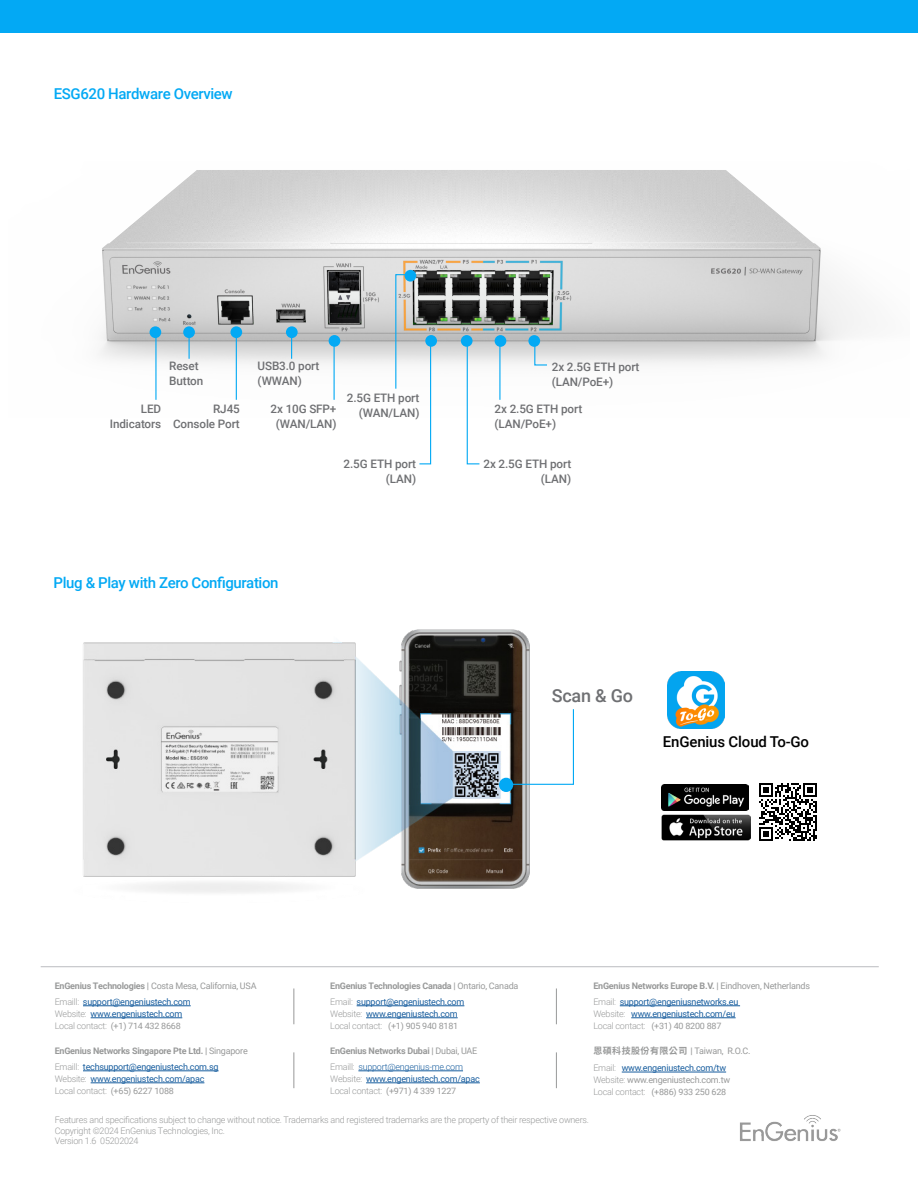
<style>
.page{position:relative;width:918px;height:1188px;background:#fff}
.page>*{position:absolute;margin:0;border:0;box-sizing:border-box;transform-origin:0 0}
.t1{font:500 18px "Roboto";letter-spacing:-.01em;color:#6f7073}
.t2{font:500 15px "Roboto";letter-spacing:-.025em;color:#03a9f4}
.t3{font:500 15px "Roboto";letter-spacing:-.01em;color:#000}
.t4{font:500 11.7px/15px "Roboto";letter-spacing:-.01em;color:#6f7073;text-align:right}
.Footer_Contact_Info{font:9px/12px "Roboto";letter-spacing:-.025em;color:#175d9e}
.Footnote{font:9px/12px "Roboto";letter-spacing:-.025em;color:#175d9e}
.Footnote-2{font:300 9px/10.8px "Roboto";letter-spacing:-.025em;color:#989999}
.Footer_Contact_Info-2{font:700 9px "Roboto";letter-spacing:-.025em;color:#989999}
.Footer_Contact_Info-3{font:9px "Roboto";letter-spacing:-.025em;color:#989999}
.Footnote-3{font:8.7px "Roboto";letter-spacing:-.025em;color:#989999}
.Footer_Contact_Info-4{font:8.7px "Roboto";letter-spacing:-.025em;color:#989999}
.s1{font-weight:700}
.s2{font-weight:500}
.s3{font-weight:300;color:#989999}
.s4{font-weight:300;font-size:9px}
.s5{font-weight:400}
.s6{font-size:8.7px;color:#989999}
.s7{font-family:"Source Han Sans TC";font-weight:700}
.s8{color:#989999}
.s9{font-weight:300}
</style>
<div class="page">
<div style="left:0;top:0;width:918px;height:32px;background:#03a9f4"></div>
<img style="left:100px;top:170px;width:762px;height:230px">
<hr style="left:155px;top:332px;width:2px;height:68px;background:#03a9f4">
<svg style="left:189px;top:338px;width:1px;height:21px"></svg>
<hr style="left:236px;top:332px;width:1px;height:68px;background:#03a9f4">
<svg style="left:291px;top:338px;width:1px;height:21px"></svg>
<svg style="left:534px;top:338px;width:14px;height:28px"></svg>
<svg style="left:466px;top:341px;width:15px;height:124px"></svg>
<svg style="left:418px;top:341px;width:14px;height:124px"></svg>
<svg style="left:395px;top:274px;width:17px;height:116px"></svg>
<hr style="left:499px;top:342px;width:1px;height:58px;background:#03a9f4">
<hr style="left:334px;top:342px;width:1px;height:58px;background:#03a9f4">
<div style="left:150px;top:326px;width:11px;height:12px;background:#03a9f4;border-radius:50%"></div>
<div style="left:183px;top:326px;width:12px;height:12px;background:#03a9f4;border-radius:50%"></div>
<div style="left:230px;top:326px;width:12px;height:12px;background:#03a9f4;border-radius:50%"></div>
<div style="left:286px;top:326px;width:12px;height:12px;background:#03a9f4;border-radius:50%"></div>
<div style="left:461px;top:335px;width:12px;height:12px;background:#03a9f4;border-radius:50%"></div>
<div style="left:425px;top:335px;width:12px;height:12px;background:#03a9f4;border-radius:50%"></div>
<div style="left:405px;top:270px;width:11px;height:12px;background:#03a9f4;border-radius:50%"></div>
<div style="left:329px;top:335px;width:11px;height:12px;background:#03a9f4;border-radius:50%"></div>
<div style="left:495px;top:335px;width:11px;height:12px;background:#03a9f4;border-radius:50%"></div>
<div style="left:528px;top:335px;width:12px;height:12px;background:#03a9f4;border-radius:50%"></div>
<img style="left:83px;top:629px;width:447px;height:264px">
<img style="left:662px;top:784px;width:87px;height:26px">
<img style="left:661px;top:814px;width:89px;height:26px">
<div style="left:499px;top:778px;width:14px;height:14px;background:#03a9f4;border-radius:50%"></div>
<svg style="left:504px;top:708px;width:70px;height:77px"></svg>
<img style="left:759px;top:783px;width:58px;height:58px">
<img style="left:667px;top:671px;width:57px;height:57px">
<hr style="left:41px;top:966px;width:838px;height:1px;background:#bcbdc0">
<hr style="left:83px;top:1006px;width:108px;height:1px;background:#175d9e">
<hr style="left:91px;top:1018px;width:91px;height:1px;background:#175d9e">
<hr style="left:83px;top:1071px;width:136px;height:1px;background:#175d9e">
<hr style="left:91px;top:1083px;width:113px;height:1px;background:#175d9e">
<hr style="left:357px;top:1006px;width:107px;height:1px;background:#175d9e">
<hr style="left:366px;top:1018px;width:92px;height:1px;background:#175d9e">
<hr style="left:620px;top:1006px;width:120px;height:1px;background:#175d9e">
<hr style="left:631px;top:1018px;width:105px;height:1px;background:#175d9e">
<hr style="left:622px;top:1072px;width:104px;height:1px;background:#175d9e">
<hr style="left:358px;top:1071px;width:105px;height:1px;background:#175d9e">
<hr style="left:366px;top:1083px;width:114px;height:1px;background:#175d9e">
<hr style="left:293px;top:988px;width:1px;height:36px;background:#989999">
<hr style="left:293px;top:1052px;width:1px;height:36px;background:#989999">
<hr style="left:556px;top:988px;width:1px;height:36px;background:#989999">
<hr style="left:556px;top:1052px;width:1px;height:36px;background:#989999">
<img style="left:740px;top:1115px;width:101px;height:26px">
<p class="t2" style="left:54px;top:83px;width:180px">ESG620 Hardware Overview</p>
<p class="t4" style="left:110px;top:401px;width:53px">LED<br>Indicators</p>
<p class="t4" style="left:169px;top:358px;width:36px;text-align:left">Reset<br>Button</p>
<p class="t4" style="left:213px;top:401px;width:28px">RJ45</p>
<p class="t4" style="left:173px;top:416px;width:68px">Console Port</p>
<p class="t4" style="left:258px;top:358px;width:63px">USB3.0 port</p>
<p class="t4" style="left:258px;top:373px;width:46px">(WWAN)</p>
<p class="t4" style="left:271px;top:400px;width:67px;text-align:center">2x 10G SFP+ (WAN/LAN)</p>
<p class="t4" style="left:347px;top:390px;width:74px">2.5G ETH port</p>
<p class="t4" style="left:359px;top:405px;width:62px">(WAN/LAN)</p>
<p class="t4" style="left:552px;top:359px;width:89px">2x 2.5G ETH port</p>
<p class="t4" style="left:552px;top:374px;width:63px">(LAN/PoE+)</p>
<p class="t4" style="left:495px;top:401px;width:89px;text-align:left">2x 2.5G ETH port (LAN/PoE+)</p>
<p class="t4" style="left:344px;top:456px;width:74px">2.5G ETH port (LAN)</p>
<p class="t4" style="left:484px;top:456px;width:89px">2x 2.5G ETH port (LAN)</p>
<p class="t2" style="left:54px;top:573px;width:226px">Plug &amp; Play with Zero Configuration</p>
<p class="t1" style="left:552px;top:683px;width:83px">Scan &amp; Go</p>
<p class="t3" style="left:663px;top:731px;width:148px">EnGenius Cloud To-Go</p>
<p class="Footer_Contact_Info-3" style="left:55px;top:979px;width:203px"><span class="s1">EnGenius Technologies</span> <span class="s2">|</span> Costa Mesa, California, USA</p>
<p class="Footer_Contact_Info" style="left:55px;top:996px;width:137px"><span class="s3">Emaill:</span> support@engeniustech.com<br><span class="s3">Website:</span> www.engeniustech.com</p>
<p class="Footer_Contact_Info-4" style="left:55px;top:1020px;width:128px"><span class="s4">Local contact:</span> (+1) 714 432 8668</p>
<p class="Footer_Contact_Info-2" style="left:55px;top:1044px;width:195px">EnGenius Networks Singapore Pte Ltd. <span class="s2">|</span> <span class="s5">Singapore</span></p>
<p class="Footer_Contact_Info" style="left:55px;top:1061px;width:165px"><span class="s3">Emaill:</span> techsupport@engeniustech.com.sg<br><span class="s3">Website:</span> www.engeniustech.com/apac<br><span class="s3">Local contact:</span> <span class="s6">(+65) 6227 1088</span></p>
<p class="Footer_Contact_Info-2" style="left:330px;top:979px;width:190px">EnGenius Technologies Canada <span class="s2">|</span> <span class="s5">Ontario, Canada</span></p>
<p class="Footnote" style="left:330px;top:996px;width:136px"><span class="s3">Email:</span> support@engeniustech.com<br><span class="s3">Website:</span> www.engeniustech.com</p>
<p class="Footnote-3" style="left:330px;top:1020px;width:130px"><span class="s4">Local contact:</span> (+1) 905 940 8181</p>
<p class="Footer_Contact_Info-2" style="left:593px;top:979px;width:218px">EnGenius Networks Europe B.V. <span class="s2">|</span> <span class="s5">Eindhoven, Netherlands</span></p>
<p class="Footnote" style="left:593px;top:996px;width:146px"><span class="s3">Email:</span> support@engeniusnetworks.eu<br><span class="s3">Website:</span> www.engeniustech.com/eu</p>
<p class="Footnote-3" style="left:593px;top:1020px;width:130px"><span class="s4">Local contact:</span> (+31) 40 8200 887</p>
<p class="Footer_Contact_Info-3" style="left:593px;top:1044px;width:159px"><span class="s7">恩碩科技股份有限公司</span> <span class="s2">|</span> Taiwan, R.O.C.</p>
<p class="Footnote" style="left:593px;top:1062px;width:138px"><span class="s3">Email:</span> www.engeniustech.com/tw<br><span class="s3">Website:</span> <span class="s8">www.engeniustech.com.tw</span></p>
<p class="Footnote-3" style="left:593px;top:1086px;width:134px"><span class="s4">Local contact:</span> (+886) 933 250 628</p>
<p class="Footer_Contact_Info-2" style="left:330px;top:1044px;width:149px">EnGenius Networks Dubai <span class="s2">|</span> <span class="s5">Dubai, UAE</span></p>
<p class="Footer_Contact_Info" style="left:330px;top:1061px;width:151px"><span class="s3">Emaill:</span> <span class="s9">support@engenius-me.com<br></span><span class="s3">Website:</span> www.engeniustech.com/apac</p>
<p class="Footer_Contact_Info-4" style="left:330px;top:1085px;width:128px"><span class="s4">Local contact:</span> (+971) 4 339 1227</p>
<p class="Footnote-2" style="left:55px;top:1114px;width:536px">Features and specifications subject to change without notice. Trademarks and registered trademarks are the property of their respective owners.<br>Copyright ©2024 EnGenius Technologies, Inc.<br>Version 1.6 05202024</p>
</div>
